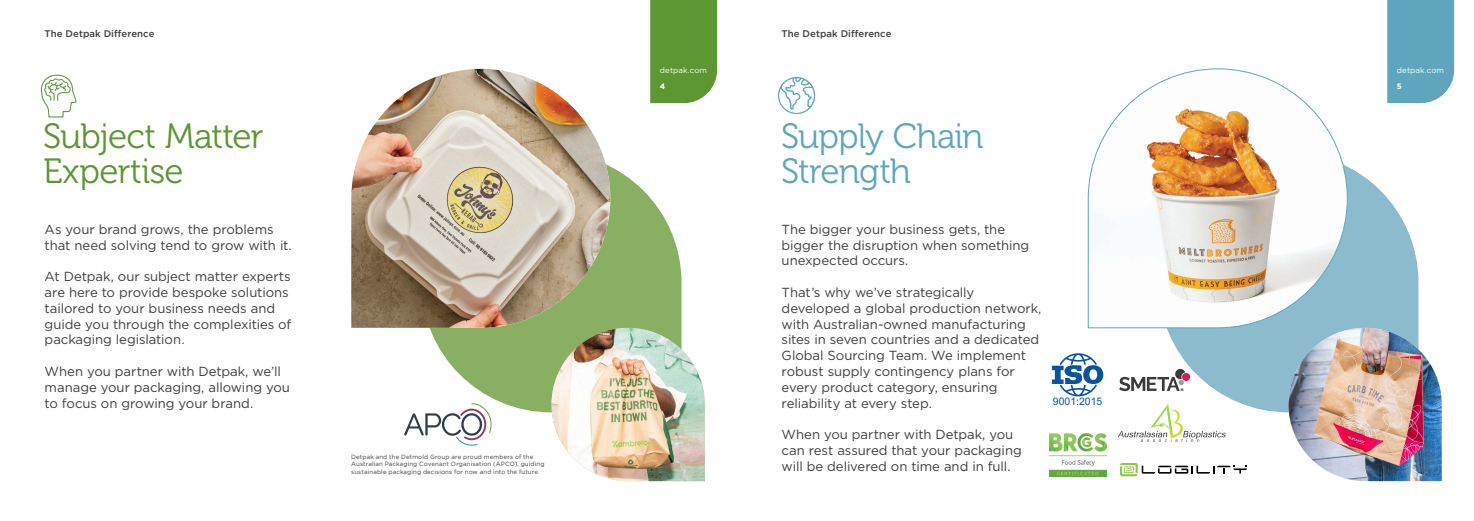
<style>
.page{position:relative;width:1474px;height:521px;background:#fff}
.page>*{position:absolute;margin:0;border:0;box-sizing:border-box;transform-origin:0 0}
.Heading_1{font:35px/35px "Museo 300";letter-spacing:-.02em;color:#5c9731}
.Heading_1-2{font:35px/35px "Museo 300";letter-spacing:-.025em;color:#5da6bd}
.t1{font:13.12px/15.8px "Gotham";letter-spacing:-.005em;color:#3e3e3f}
.t2{font:10.41px "Arial";color:#08549f}
.t3{font:500 9.62px "Gotham";letter-spacing:.005em;color:#3e3e3f}
.t4{font:8.22px "Myriad Pro";color:#040503}
.Body{font:7.88px "Gotham";letter-spacing:.01em;color:#fff}
.Body-2{font:700 7.88px "Gotham";color:#fff}
.t5{font:6.12px/7.4px "Gotham";letter-spacing:.02em;color:#3e3e3f}
</style>
<div class="page">
<svg style="left:429px;top:166px;width:252px;height:246px;fill:#88af62"></svg>
<img style="left:351px;top:69px;width:259px;height:259px">
<img style="left:551px;top:328px;width:153px;height:153px">
<svg style="left:404px;top:403px;width:87px;height:43px"></svg>
<svg style="left:41px;top:75px;width:35px;height:42px"></svg>
<svg style="left:1158px;top:166px;width:260px;height:246px;fill:#8cbbcd"></svg>
<svg style="left:1087px;top:68px;width:260px;height:260px"></svg>
<img style="left:1288px;top:328px;width:153px;height:153px">
<svg style="left:1118px;top:404px;width:107px;height:38px"></svg>
<svg style="left:1120px;top:463px;width:126px;height:14px"></svg>
<img style="left:1049px;top:433px;width:57px;height:43px">
<div style="left:1182px;top:373px;width:8px;height:8px;background:#e21858;border-radius:50%"></div>
<svg style="left:1119px;top:368px;width:66px;height:23px"></svg>
<svg style="left:1051px;top:353px;width:52px;height:43px"></svg>
<svg style="left:778px;top:77px;width:37px;height:37px"></svg>
<div style="left:650px;top:0;width:67px;height:103px;background:#5c9731"></div>
<div style="left:1387px;top:0;width:66px;height:103px;background:#5da6bd"></div>
<p class="t3" style="left:45px;top:28px;width:111px">The Detpak Difference</p>
<p class="Heading_1" style="left:43px;top:120px;width:222px">Subject Matter<br>Expertise</p>
<p class="t1" style="left:45px;top:221px;width:249px">As your brand grows, the problems that need solving tend to grow with it.</p>
<p class="t1" style="left:45px;top:269px;width:248px">At Detpak, our subject matter experts are here to provide bespoke solutions tailored to your business needs and guide you through the complexities of packaging legislation.</p>
<p class="t1" style="left:45px;top:364px;width:247px">When you partner with Detpak, we’ll manage your packaging, allowing you to focus on growing your brand.</p>
<p class="t5" style="left:351px;top:453px;width:195px">Detpak and the Detmold Group are proud members of the<br>Australian Packaging Covenant Organisation (APCO), guiding sustainable packaging decisions for now and into the future.</p>
<p class="Body" style="left:660px;top:65px;width:49px">detpak.com</p>
<p class="Body-2" style="left:660px;top:81px;width:7px">4</p>
<p class="t3" style="left:781px;top:28px;width:111px">The Detpak Difference</p>
<p class="Heading_1-2" style="left:781px;top:120px;width:204px">Supply Chain<br>Strength</p>
<p class="t1" style="left:781px;top:221px;width:249px">The bigger your business gets, the bigger the disruption when something unexpected occurs.</p>
<p class="t1" style="left:781px;top:284px;width:261px">That’s why we’ve strategically developed a global production network, with Australian-owned manufacturing sites in seven countries and a dedicated Global Sourcing Team. We implement robust supply contingency plans for every product category, ensuring reliability at every step.</p>
<p class="t1" style="left:781px;top:427px;width:241px">When you partner with Detpak, you can rest assured that your packaging will be delivered on time and in full.</p>
<p class="t2" style="left:1052px;top:395px;width:51px">9001:2015</p>
<p class="t4" style="left:1180px;top:386px;width:5px">®</p>
<p class="Body" style="left:1396px;top:65px;width:49px">detpak.com</p>
<p class="Body-2" style="left:1396px;top:81px;width:6px">5</p>
</div>
